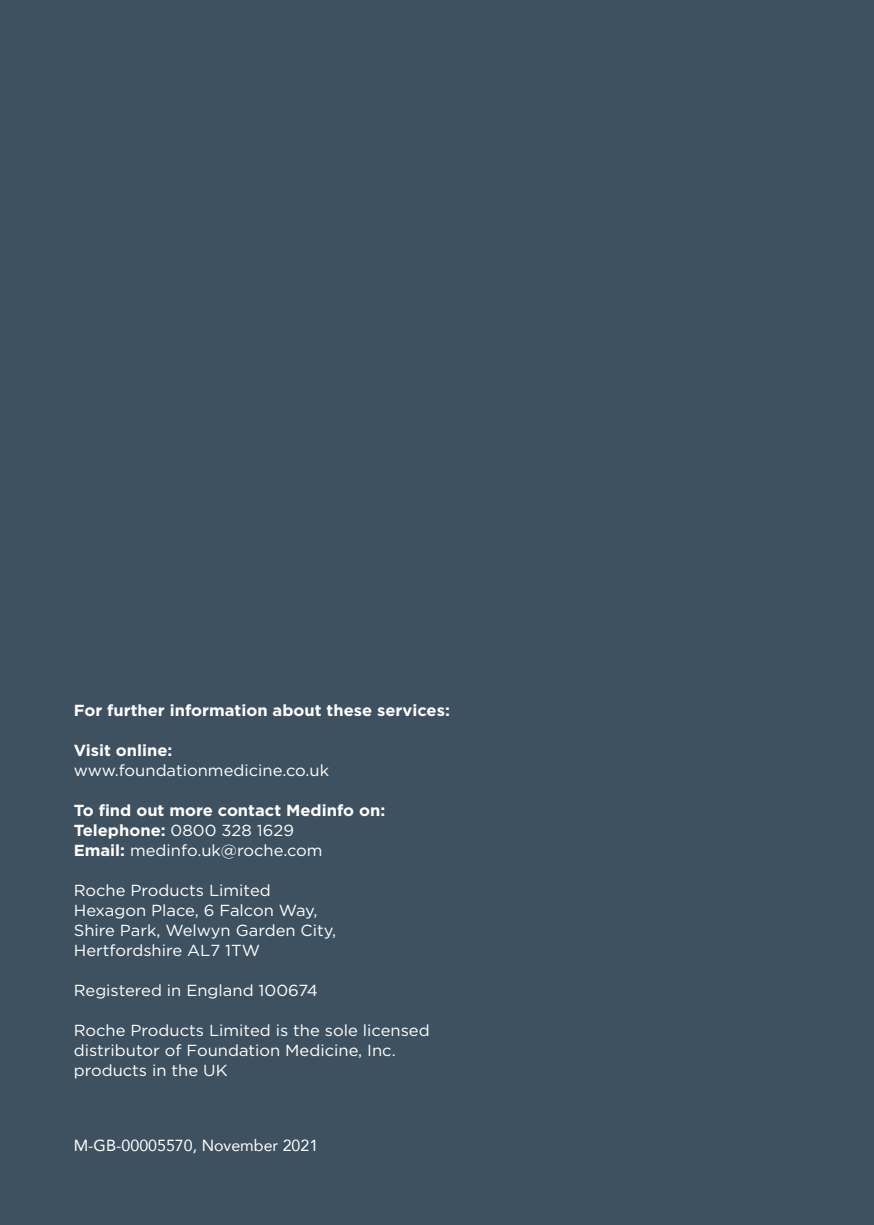
<style>
.page{position:relative;width:874px;height:1225px;background:#fff}
.page>*{position:absolute;margin:0;border:0;box-sizing:border-box;transform-origin:0 0}
.t1{font:16px/20px "Gotham";color:#fff}
.t2{font:700 16px "Gotham";color:#fff}
.t3{font:16px "Avenir";color:#fff}
.s1{font-weight:700}
</style>
<div class="page">
<div style="left:0;top:0;width:873px;height:1225px;background:#3e5160"></div>
<p class="t2" style="left:74px;top:700px;width:377px">For further information about these services:</p>
<p class="t2" style="left:74px;top:740px;width:100px">Visit online:</p>
<p class="t1" style="left:74px;top:760px;width:257px">www.foundationmedicine.co.uk</p>
<p class="t2" style="left:74px;top:800px;width:313px">To find out more contact Medinfo on:</p>
<p class="t1" style="left:74px;top:820px;width:222px"><span class="s1">Telephone:</span> 0800 328 1629</p>
<p class="t1" style="left:74px;top:840px;width:250px"><span class="s1">Email:</span> medinfo.uk@roche.com</p>
<p class="t1" style="left:74px;top:880px;width:198px">Roche Products Limited</p>
<p class="t1" style="left:74px;top:900px;width:264px">Hexagon Place, 6 Falcon Way,<br>Shire Park, Welwyn Garden City,<br>Hertfordshire AL7 1TW</p>
<p class="t1" style="left:74px;top:980px;width:245px">Registered in England 100674</p>
<p class="t1" style="left:74px;top:1020px;width:357px">Roche Products Limited is the sole licensed distributor of Foundation Medicine, Inc. products in the UK</p>
<p class="t3" style="left:74px;top:1132px;width:246px">M-GB-00005570, November 2021</p>
</div>
